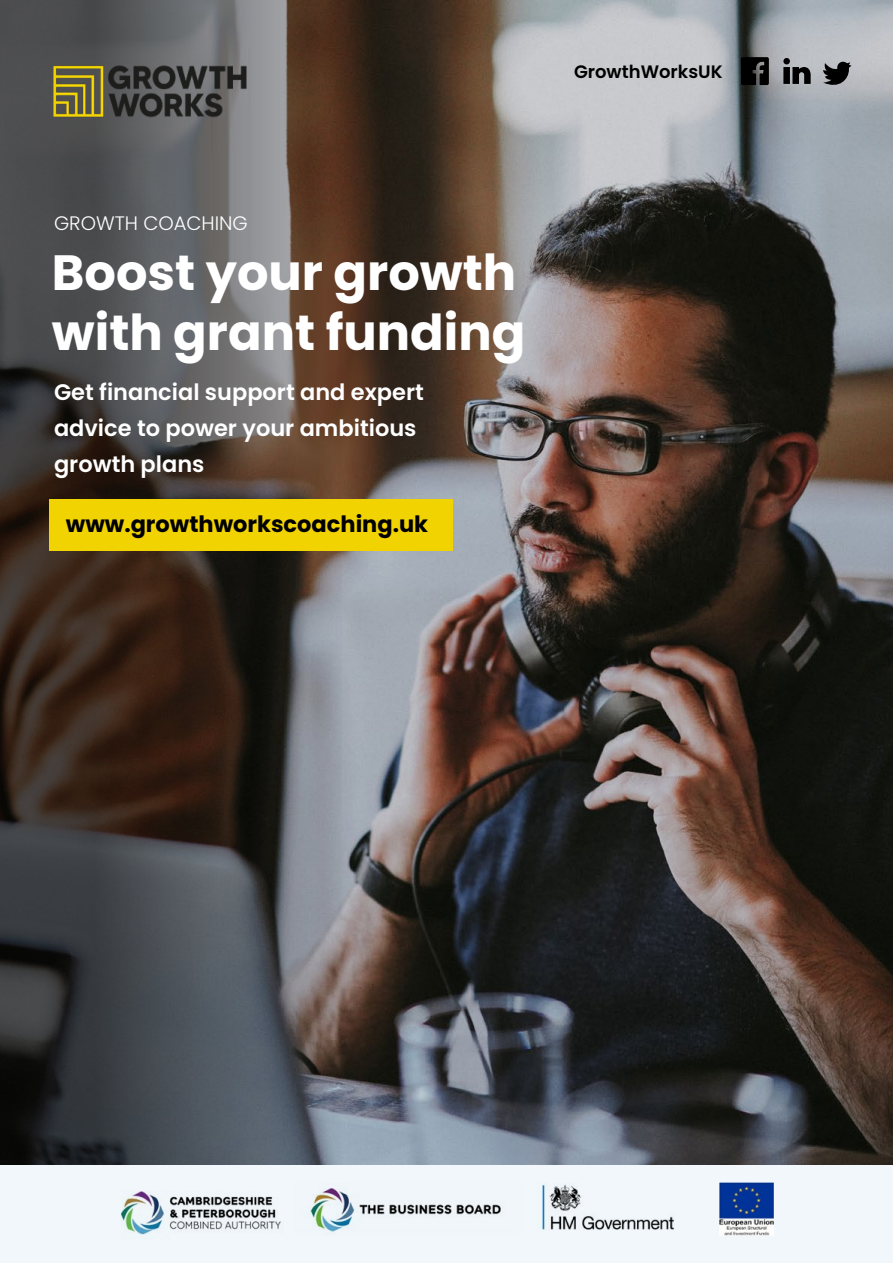
<style>
.page{position:relative;width:893px;height:1263px;background:#fff}
.page>*{position:absolute;margin:0;border:0;box-sizing:border-box;transform-origin:0 0}
.t1{font:700 49.5px/59.4px "Poppins";color:#fff}
.t2{font:600 22.5px/36px "Poppins";color:#fff}
.t3{font:700 22.5px "Poppins";color:#000}
.t4{font:300 19.5px "Poppins";color:#fff}
.t5{font:600 18px "Poppins";color:#000}
</style>
<div class="page">
<img style="left:341px;top:0;width:552px;height:1165px">
<svg style="left:0;top:0;width:341px;height:1165px;background:#4e4947"></svg>
<img style="left:50px;top:62px;width:201px;height:58px">
<div style="left:0;top:1165px;width:893px;height:98px;background:#f1f7fb"></div>
<img style="left:720px;top:1182px;width:53px;height:53px">
<img style="left:310px;top:1188px;width:191px;height:44px">
<img style="left:512px;top:1146px;width:189px;height:84px">
<img style="left:120px;top:1191px;width:161px;height:44px">
<div style="left:50px;top:500px;width:403px;height:51px;background:#f1d302"></div>
<svg style="left:783px;top:58px;width:28px;height:26px"></svg>
<svg style="left:740px;top:52px;width:29px;height:34px"></svg>
<svg style="left:823px;top:61px;width:28px;height:29px"></svg>
<p class="t5" style="left:574px;top:61px;width:150px">GrowthWorksUK</p>
<p class="t4" style="left:54px;top:212px;width:195px">GROWTH COACHING</p>
<h1 class="t1" style="left:52px;top:243px;width:475px">Boost your growth with grant funding</h1>
<p class="t2" style="left:54px;top:374px;width:371px">Get financial support and expert advice to power your ambitious growth plans</p>
<p class="t3" style="left:66px;top:511px;width:364px">www.growthworkscoaching.uk</p>
</div>
